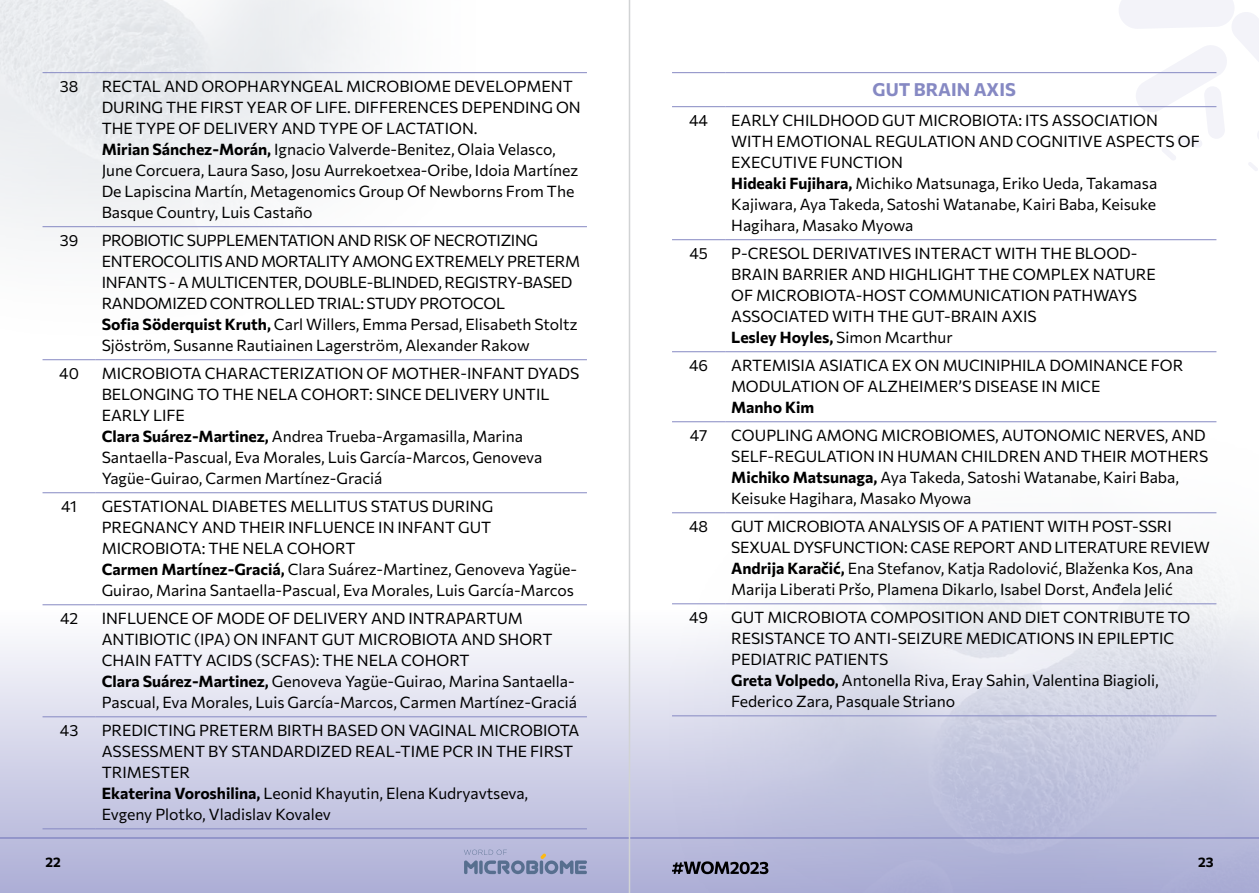
<style>
.page{position:relative;width:1259px;height:893px;background:#fff}
.page>*{position:absolute;margin:0;border:0;box-sizing:border-box;transform-origin:0 0}
.t1{font:700 18px "Commissioner";color:#8689c3}
.t2{font:15.75px/21px "Commissioner";color:#000}
.t3{font:15.75px/21px "Commissioner";letter-spacing:-.02em;color:#000}
.t4{font:700 15.75px "Commissioner";color:#000}
.t5{font:700 13.5px "Commissioner";color:#000}
.s1{font-weight:700}
</style>
<div class="page">
<div style="left:0;top:610px;width:1259px;height:283px;background:linear-gradient(to bottom,#fefefe,#acaed6)"></div>
<img style="left:547px;top:330px;width:712px;height:563px">
<svg style="left:672px;top:861px;width:96px;height:13px"></svg>
<hr style="left:0;top:837px;width:1259px;height:2px;background:#8689c3">
<hr style="left:629px;top:0;width:1px;height:893px;background:#d1d3d4">
<svg style="left:1118px;top:0;width:141px;height:171px"></svg>
<svg style="left:464px;top:850px;width:123px;height:24px;background:#949dbe"></svg>
<hr style="left:43px;top:72px;width:53px;height:1px;background:#8689c3">
<hr style="left:96px;top:72px;width:491px;height:1px;background:#8689c3">
<hr style="left:43px;top:226px;width:53px;height:1px;background:#8689c3">
<hr style="left:96px;top:226px;width:491px;height:1px;background:#8689c3">
<hr style="left:43px;top:359px;width:53px;height:1px;background:#8689c3">
<hr style="left:96px;top:359px;width:491px;height:1px;background:#8689c3">
<hr style="left:43px;top:492px;width:53px;height:1px;background:#8689c3">
<hr style="left:96px;top:492px;width:491px;height:1px;background:#8689c3">
<hr style="left:43px;top:604px;width:53px;height:1px;background:#8689c3">
<hr style="left:96px;top:604px;width:491px;height:1px;background:#8689c3">
<hr style="left:43px;top:716px;width:53px;height:1px;background:#8689c3">
<hr style="left:96px;top:716px;width:491px;height:1px;background:#8689c3">
<hr style="left:43px;top:828px;width:53px;height:1px;background:#8689c3">
<hr style="left:96px;top:828px;width:491px;height:1px;background:#8689c3">
<hr style="left:672px;top:72px;width:53px;height:1px;background:#8689c3">
<hr style="left:725px;top:72px;width:491px;height:1px;background:#8689c3">
<hr style="left:672px;top:106px;width:53px;height:1px;background:#8689c3">
<hr style="left:725px;top:106px;width:491px;height:1px;background:#8689c3">
<hr style="left:672px;top:239px;width:53px;height:1px;background:#8689c3">
<hr style="left:725px;top:239px;width:491px;height:1px;background:#8689c3">
<hr style="left:672px;top:351px;width:53px;height:1px;background:#8689c3">
<hr style="left:725px;top:351px;width:491px;height:1px;background:#8689c3">
<hr style="left:672px;top:421px;width:53px;height:1px;background:#8689c3">
<hr style="left:725px;top:421px;width:491px;height:1px;background:#8689c3">
<hr style="left:672px;top:512px;width:53px;height:1px;background:#8689c3">
<hr style="left:725px;top:512px;width:491px;height:1px;background:#8689c3">
<hr style="left:672px;top:603px;width:53px;height:1px;background:#8689c3">
<hr style="left:725px;top:603px;width:491px;height:1px;background:#8689c3">
<hr style="left:672px;top:715px;width:53px;height:1px;background:#8689c3">
<hr style="left:725px;top:715px;width:491px;height:1px;background:#8689c3">
<p class="t2" style="left:60px;top:74px;width:20px">38</p>
<p class="t2" style="left:102px;top:74px;width:480px">RECTAL AND OROPHARYNGEAL MICROBIOME DEVELOPMENT DURING THE FIRST YEAR OF LIFE. DIFFERENCES DEPENDING ON THE TYPE OF DELIVERY AND TYPE OF LACTATION.<br><span class="s1">Mirian Sánchez-Morán,</span> Ignacio Valverde-Benitez, Olaia Velasco, June Corcuera, Laura Saso, Josu Aurrekoetxea-Oribe, Idoia Martínez De Lapiscina Martín, Metagenomics Group Of Newborns From The Basque Country, Luis Castaño</p>
<p class="t2" style="left:60px;top:228px;width:20px">39</p>
<p class="t3" style="left:102px;top:228px;width:480px">PROBIOTIC SUPPLEMENTATION AND RISK OF NECROTIZING ENTEROCOLITIS AND MORTALITY AMONG EXTREMELY PRETERM INFANTS - A MULTICENTER, DOUBLE-BLINDED, REGISTRY-BASED RANDOMIZED CONTROLLED TRIAL: STUDY PROTOCOL<br><span class="s1">Sofia Söderquist Kruth,</span> Carl Willers, Emma Persad, Elisabeth Stoltz Sjöström, Susanne Rautiainen Lagerström, Alexander Rakow</p>
<p class="t2" style="left:59px;top:361px;width:21px">40</p>
<p class="t2" style="left:102px;top:361px;width:479px">MICROBIOTA CHARACTERIZATION OF MOTHER-INFANT DYADS BELONGING TO THE NELA COHORT: SINCE DELIVERY UNTIL EARLY LIFE<br><span class="s1">Clara Suárez-Martinez,</span> Andrea Trueba-Argamasilla, Marina Santaella-Pascual, Eva Morales, Luis García-Marcos, Genoveva Yagüe-Guirao, Carmen Martínez-Graciá</p>
<p class="t2" style="left:61px;top:494px;width:17px">41</p>
<p class="t2" style="left:102px;top:494px;width:477px">GESTATIONAL DIABETES MELLITUS STATUS DURING PREGNANCY AND THEIR INFLUENCE IN INFANT GUT MICROBIOTA: THE NELA COHORT<br><span class="s1">Carmen Martínez-Graciá,</span> Clara Suárez-Martinez, Genoveva Yagüe-Guirao, Marina Santaella-Pascual, Eva Morales, Luis García-Marcos</p>
<p class="t2" style="left:60px;top:606px;width:19px">42</p>
<p class="t2" style="left:102px;top:606px;width:477px">INFLUENCE OF MODE OF DELIVERY AND INTRAPARTUM ANTIBIOTIC (IPA) ON INFANT GUT MICROBIOTA AND SHORT CHAIN FATTY ACIDS (SCFAS): THE NELA COHORT<br><span class="s1">Clara Suárez-Martinez,</span> Genoveva Yagüe-Guirao, Marina Santaella-Pascual, Eva Morales, Luis García-Marcos, Carmen Martínez-Graciá</p>
<p class="t2" style="left:60px;top:718px;width:20px">43</p>
<p class="t2" style="left:102px;top:718px;width:479px">PREDICTING PRETERM BIRTH BASED ON VAGINAL MICROBIOTA ASSESSMENT BY STANDARDIZED REAL-TIME PCR IN THE FIRST TRIMESTER<br><span class="s1">Ekaterina Voroshilina,</span> Leonid Khayutin, Elena Kudryavtseva, Evgeny Plotko, Vladislav Kovalev</p>
<p class="t1" style="left:872px;top:74px;width:145px">GUT BRAIN AXIS</p>
<p class="t2" style="left:689px;top:108px;width:20px">44</p>
<p class="t2" style="left:731px;top:108px;width:470px">EARLY CHILDHOOD GUT MICROBIOTA: ITS ASSOCIATION WITH EMOTIONAL REGULATION AND COGNITIVE ASPECTS OF EXECUTIVE FUNCTION<br><span class="s1">Hideaki Fujihara,</span> Michiko Matsunaga, Eriko Ueda, Takamasa Kajiwara, Aya Takeda, Satoshi Watanabe, Kairi Baba, Keisuke Hagihara, Masako Myowa</p>
<p class="t2" style="left:689px;top:241px;width:20px">45</p>
<p class="t2" style="left:731px;top:241px;width:426px">P-CRESOL DERIVATIVES INTERACT WITH THE BLOOD-BRAIN BARRIER AND HIGHLIGHT THE COMPLEX NATURE OF MICROBIOTA-HOST COMMUNICATION PATHWAYS ASSOCIATED WITH THE GUT-BRAIN AXIS<br><span class="s1">Lesley Hoyles,</span> Simon Mcarthur</p>
<p class="t2" style="left:689px;top:353px;width:21px">46</p>
<p class="t2" style="left:731px;top:353px;width:454px">ARTEMISIA ASIATICA EX ON MUCINIPHILA DOMINANCE FOR<br>MODULATION OF ALZHEIMER’S DISEASE IN MICE</p>
<p class="t4" style="left:731px;top:394px;width:85px">Manho Kim</p>
<p class="t2" style="left:690px;top:423px;width:19px">47</p>
<p class="t2" style="left:731px;top:423px;width:478px">COUPLING AMONG MICROBIOMES, AUTONOMIC NERVES, AND SELF-REGULATION IN HUMAN CHILDREN AND THEIR MOTHERS <span class="s1">Michiko Matsunaga,</span> Aya Takeda, Satoshi Watanabe, Kairi Baba, Keisuke Hagihara, Masako Myowa</p>
<p class="t2" style="left:689px;top:514px;width:21px">48</p>
<p class="t2" style="left:731px;top:514px;width:480px">GUT MICROBIOTA ANALYSIS OF A PATIENT WITH POST-SSRI SEXUAL DYSFUNCTION: CASE REPORT AND LITERATURE REVIEW <span class="s1">Andrija Karačić,</span> Ena Stefanov, Katja Radolović, Blaženka Kos, Ana Marija Liberati Pršo, Plamena Dikarlo, Isabel Dorst, Anđela Jelić</p>
<p class="t2" style="left:689px;top:605px;width:21px">49</p>
<p class="t2" style="left:731px;top:605px;width:461px">GUT MICROBIOTA COMPOSITION AND DIET CONTRIBUTE TO RESISTANCE TO ANTI-SEIZURE MEDICATIONS IN EPILEPTIC PEDIATRIC PATIENTS<br><span class="s1">Greta Volpedo,</span> Antonella Riva, Eray Sahin, Valentina Biagioli, Federico Zara, Pasquale Striano</p>
<p class="t5" style="left:45px;top:851px;width:17px">22</p>
<p class="t5" style="left:1198px;top:851px;width:17px">23</p>
</div>
